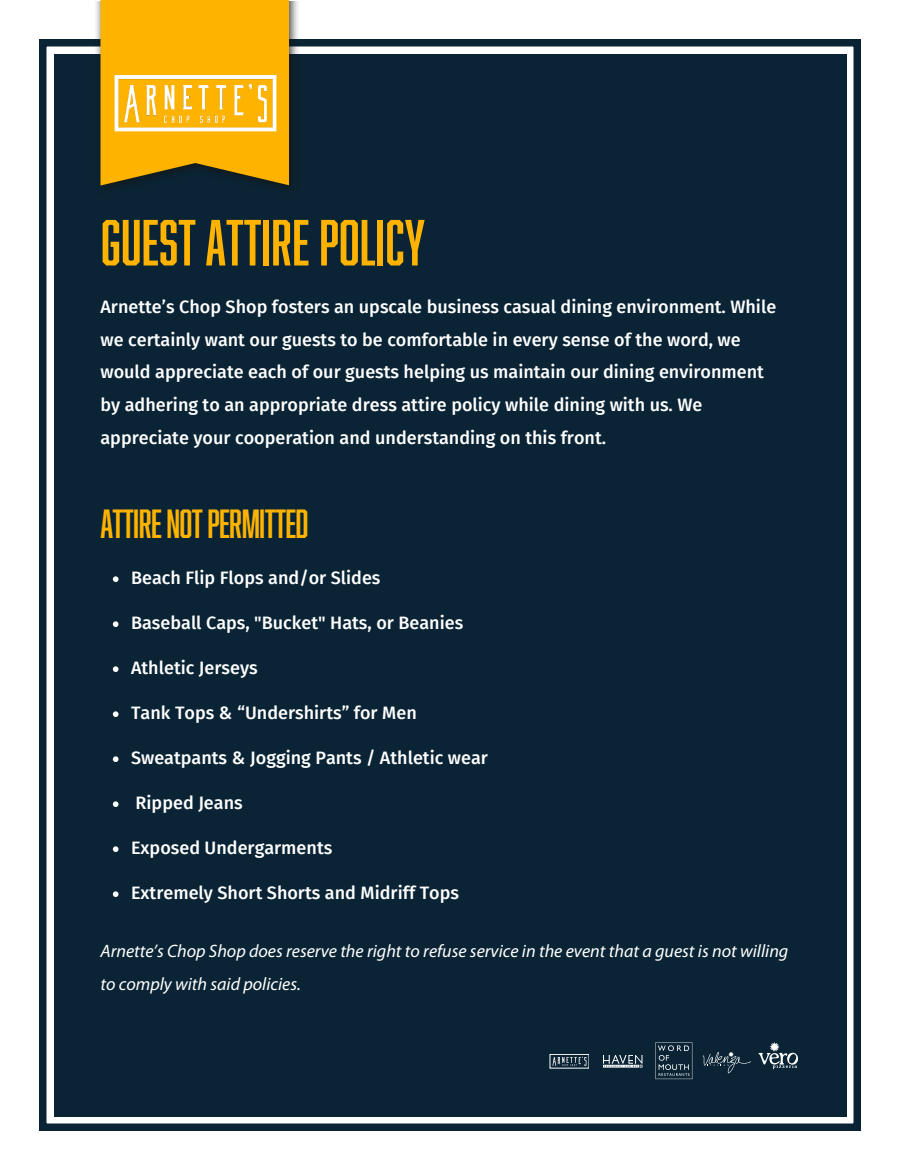
<style>
.page{position:relative;width:900px;height:1170px;background:#fff}
.page>*{position:absolute;margin:0;border:0;box-sizing:border-box;transform-origin:0 0}
.t1{font:60px "Abolition W00";color:#fdb300}
.t2{font:37.5px "Abolition W00";letter-spacing:-.02em;color:#fdb300}
.t3{font:500 18px/32.7px "Fira Sans";color:#fff}
.t4{font:italic 18px/32.7px "Myriad Pro";color:#fff}
</style>
<div class="page">
<div style="left:39px;top:39px;width:822px;height:1092px;background:#0a2435"></div>
<img style="left:96px;top:1px;width:204px;height:194px">
<svg style="left:100px;top:0;width:189px;height:186px;background:#e6a504"></svg>
<img style="left:113px;top:71px;width:165px;height:63px">
<div style="left:550px;top:1054px;width:39px;height:14px;border:1px solid #fff"></div>
<svg style="left:552px;top:1057px;width:35px;height:9px"></svg>
<svg style="left:603px;top:1055px;width:39px;height:13px"></svg>
<svg style="left:703px;top:1052px;width:48px;height:21px"></svg>
<svg style="left:759px;top:1042px;width:39px;height:27px"></svg>
<svg style="left:655px;top:1042px;width:37px;height:37px"></svg>
<svg style="left:113px;top:576px;width:5px;height:6px"></svg>
<svg style="left:113px;top:621px;width:5px;height:6px"></svg>
<svg style="left:113px;top:666px;width:5px;height:6px"></svg>
<svg style="left:113px;top:711px;width:5px;height:6px"></svg>
<svg style="left:113px;top:756px;width:5px;height:6px"></svg>
<svg style="left:113px;top:801px;width:5px;height:6px"></svg>
<svg style="left:113px;top:846px;width:5px;height:6px"></svg>
<svg style="left:113px;top:891px;width:5px;height:6px"></svg>
<h1 class="t1" style="left:101px;top:208px;width:326px">GUEST ATTIRE POLICY</h1>
<p class="t3" style="left:100px;top:291px;width:677px">Arnette’s Chop Shop fosters an upscale business casual dining environment. While we certainly want our guests to be comfortable in every sense of the word, we would appreciate each of our guests helping us maintain our dining environment by adhering to an appropriate dress attire policy while dining with us. We appreciate your cooperation and understanding on this front.</p>
<h2 class="t2" style="left:100px;top:502px;width:210px">ATTIRENOTPERMITTED</h2>
<p class="t3" style="left:131px;top:562px;width:251px">Beach Flip Flops and/or Slides</p>
<p class="t3" style="left:131px;top:607px;width:334px">Baseball Caps, "Bucket" Hats, or Beanies</p>
<p class="t3" style="left:131px;top:652px;width:128px">Athletic Jerseys</p>
<p class="t3" style="left:131px;top:697px;width:287px">Tank Tops &amp; “Undershirts” for Men</p>
<p class="t3" style="left:131px;top:742px;width:358px">Sweatpants &amp; Jogging Pants / Athletic wear</p>
<p class="t3" style="left:136px;top:787px;width:109px">Ripped Jeans</p>
<p class="t3" style="left:131px;top:832px;width:203px">Exposed Undergarments</p>
<p class="t3" style="left:131px;top:877px;width:330px">Extremely Short Shorts and Midriff Tops</p>
<p class="t4" style="left:100px;top:936px;width:689px">Arnette’s Chop Shop does reserve the right to refuse service in the event that a guest is not willing to comply with said policies.</p>
</div>
